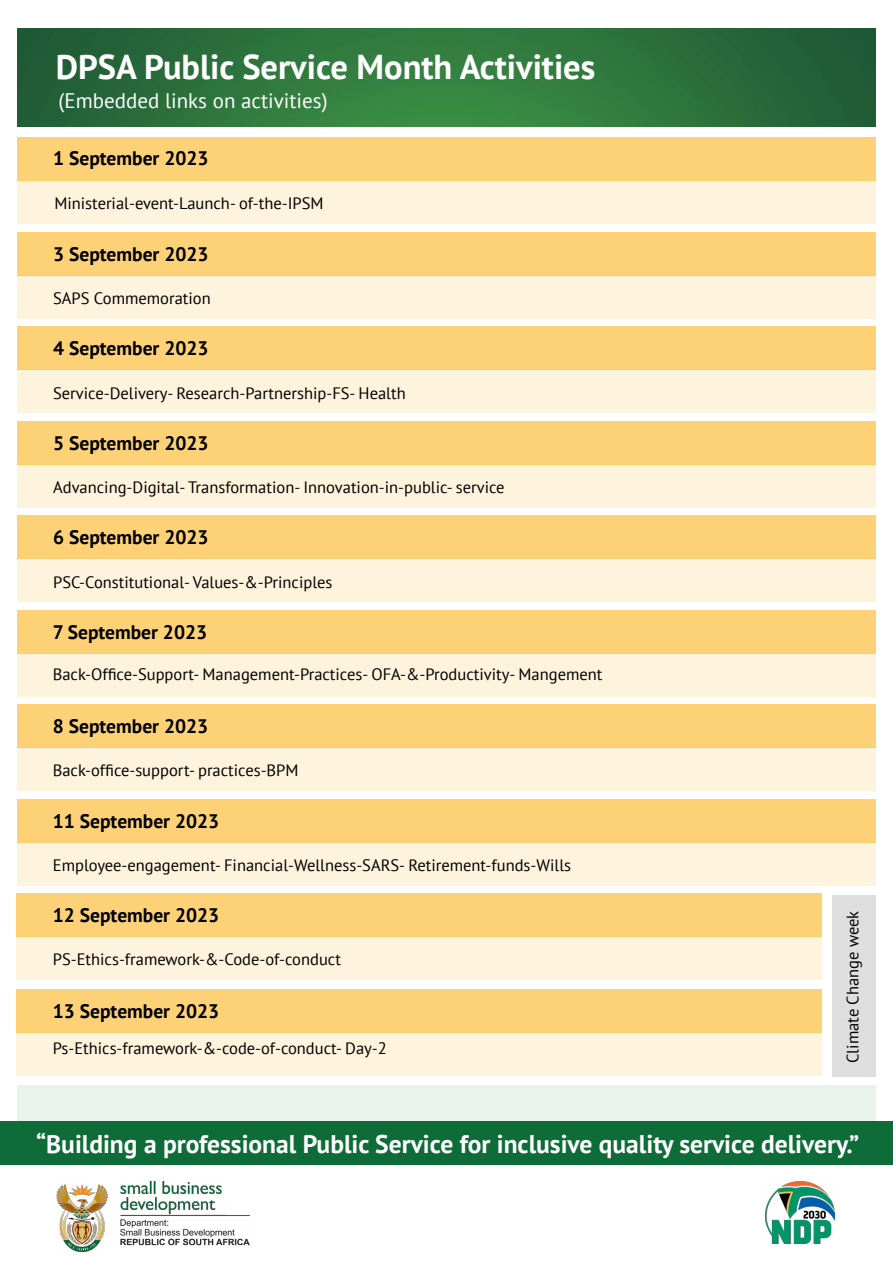
<style>
.page{position:relative;width:893px;height:1263px;background:#fff}
.page>*{position:absolute;margin:0;border:0;box-sizing:border-box;transform-origin:0 0}
.t1{font:700 34.5px "PT Sans";color:#fff}
.t2{font:700 25.5px "PT Sans";color:#fff}
.t3{font:21px "PT Sans";color:#fff}
.t4{font:700 19.5px "PT Sans";color:#000}
.t5{font:16.5px "PT Sans";color:#000}
</style>
<div class="page">
<div style="left:0;top:1121px;width:893px;height:44px;background:#0e6c38"></div>
<img style="left:57px;top:1181px;width:192px;height:71px">
<img style="left:766px;top:1182px;width:69px;height:61px">
<div style="left:17px;top:232px;width:859px;height:44px;background:#fdd175"></div>
<div style="left:17px;top:275px;width:859px;height:44px;background:#fef3dc"></div>
<img style="left:17px;top:28px;width:859px;height:99px">
<div style="left:17px;top:326px;width:859px;height:44px;background:#fdd175"></div>
<div style="left:17px;top:369px;width:859px;height:44px;background:#fef3dc"></div>
<div style="left:17px;top:421px;width:859px;height:44px;background:#fdd175"></div>
<div style="left:17px;top:464px;width:859px;height:44px;background:#fef3dc"></div>
<div style="left:17px;top:515px;width:859px;height:44px;background:#fdd175"></div>
<div style="left:17px;top:558px;width:859px;height:44px;background:#fef3dc"></div>
<div style="left:17px;top:610px;width:858px;height:43px;background:#fdd175"></div>
<div style="left:17px;top:653px;width:858px;height:43px;background:#fef3dc"></div>
<div style="left:17px;top:704px;width:858px;height:44px;background:#fdd175"></div>
<div style="left:17px;top:747px;width:858px;height:44px;background:#fef3dc"></div>
<div style="left:17px;top:799px;width:858px;height:43px;background:#fdd175"></div>
<div style="left:17px;top:842px;width:858px;height:43px;background:#fef3dc"></div>
<div style="left:17px;top:893px;width:805px;height:44px;background:#fdd175"></div>
<div style="left:17px;top:936px;width:805px;height:44px;background:#fef3dc"></div>
<div style="left:17px;top:989px;width:805px;height:44px;background:#fdd175"></div>
<div style="left:17px;top:1032px;width:805px;height:44px;background:#fef3dc"></div>
<div style="left:17px;top:137px;width:859px;height:44px;background:#fdd175"></div>
<div style="left:17px;top:180px;width:859px;height:44px;background:#fef3dc"></div>
<div style="left:832px;top:895px;width:43px;height:181px;background:#dedede"></div>
<div style="left:17px;top:1085px;width:859px;height:37px;background:#eaf2ed"></div>
<h1 class="t1" style="left:56px;top:44px;width:541px">DPSA Public Service Month Activities</h1>
<p class="t3" style="left:59px;top:87px;width:270px">(Embedded links on activities)</p>
<p class="t4" style="left:53px;top:145px;width:157px">1 September 2023</p>
<p class="t5" style="left:54px;top:192px;width:271px">Ministerial-event-Launch- of-the-IPSM</p>
<p class="t4" style="left:53px;top:241px;width:157px">3 September 2023</p>
<p class="t5" style="left:53px;top:288px;width:159px">SAPS Commemoration</p>
<p class="t4" style="left:53px;top:336px;width:157px">4 September 2023</p>
<p class="t5" style="left:53px;top:382px;width:354px">Service-Delivery- Research-Partnership-FS- Health</p>
<p class="t4" style="left:53px;top:430px;width:157px">5 September 2023</p>
<p class="t5" style="left:53px;top:477px;width:453px">Advancing-Digital- Transformation- Innovation-in-public- service</p>
<p class="t4" style="left:53px;top:525px;width:157px">6 September 2023</p>
<p class="t5" style="left:53px;top:571px;width:281px">PSC-Constitutional- Values-&amp;-Principles</p>
<p class="t4" style="left:53px;top:619px;width:156px">7 September 2023</p>
<p class="t5" style="left:53px;top:664px;width:551px">Back-Office-Support- Management-Practices- OFA-&amp;-Productivity- Mangement</p>
<p class="t4" style="left:53px;top:713px;width:157px">8 September 2023</p>
<p class="t5" style="left:53px;top:760px;width:247px">Back-office-support- practices-BPM</p>
<p class="t4" style="left:53px;top:808px;width:168px">11 September 2023</p>
<p class="t5" style="left:53px;top:854px;width:520px">Employee-engagement- Financial-Wellness-SARS- Retirement-funds-Wills</p>
<p class="t4" style="left:53px;top:902px;width:168px">12 September 2023</p>
<p class="t5" style="left:53px;top:949px;width:290px">PS-Ethics-framework-&amp;-Code-of-conduct</p>
<p class="t4" style="left:53px;top:998px;width:168px">13 September 2023</p>
<p class="t5" style="left:53px;top:1037px;width:336px">Ps-Ethics-framework-&amp;-code-of-conduct- Day-2</p>
<p class="t5" style="left:842px;top:1063px;width:154px;rotate:-90deg">Climate Change week</p>
<h2 class="t2" style="left:36px;top:1127px;width:824px">“Building a professional Public Service for inclusive quality service delivery.”</h2>
</div>
